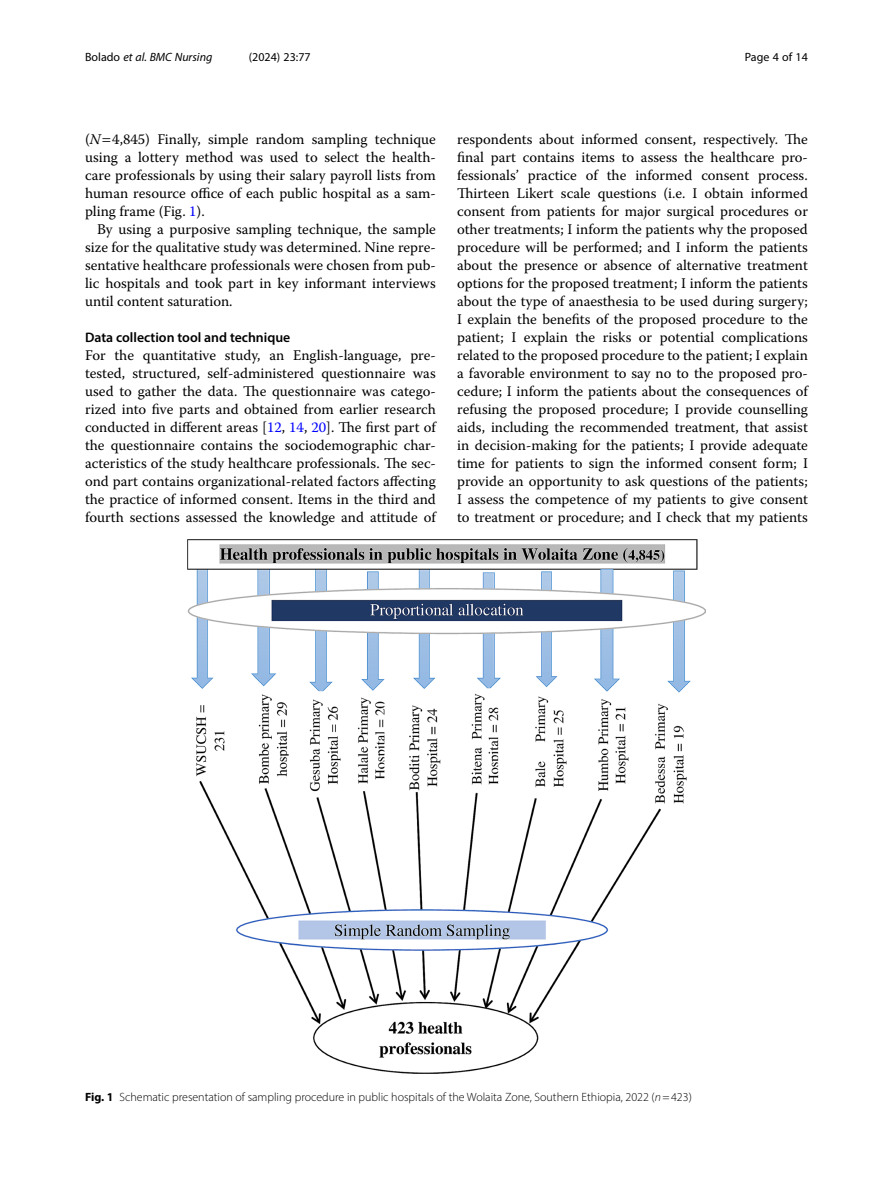
<style>
.page{position:relative;width:893px;height:1191px;background:#fff}
.page>*{position:absolute;margin:0;border:0;box-sizing:border-box;transform-origin:0 0}
.Body_Text{font:14.7px/18px "Warnock Pro";color:#000;text-align:justify}
.Body_Text_Indent{font:14.7px/18px "Warnock Pro";color:#000;text-align:justify}
.Head_2{font:600 13.8px "Myriad Pro";color:#000}
.Figure_Caption{font:300 12px "Myriad Pro";color:#000}
.t1{font:italic 12px "Myriad Pro";color:#000}
.t2{font:12px "Myriad Pro";color:#000}
.s1{font-style:normal}
.s2{font-style:italic}
.s3{color:#00f}
.s4{font-weight:700}
</style>
<div class="page">
<img style="left:187px;top:539px;width:519px;height:535px">
<p class="t1" style="left:85px;top:50px;width:129px"><span class="s1">Bolado</span> et al. BMC Nursing</p>
<p class="t2" style="left:249px;top:50px;width:63px">(2024) 23:77</p>
<p class="t2" style="left:745px;top:50px;width:65px">Page 4 of 14</p>
<p class="Body_Text" style="left:85px;top:130px;width:352px">(<span class="s2">N</span> 4,845) Finally, simple random sampling technique using a lottery method was used to select the health&shy;care professionals by using their salary payroll lists from human resource office of each public hospital as a sam&shy;pling frame (Fig. <span class="s3">1</span>).</p>
<p class="Body_Text_Indent" style="left:85px;top:220px;width:352px;text-indent:12px">By using a purposive sampling technique, the sample size for the qualitative study was determined. Nine repre&shy;sentative healthcare professionals were chosen from pub&shy;lic hospitals and took part in key informant interviews until content saturation.</p>
<p class="Head_2" style="left:85px;top:329px;width:207px">Data collection tool and technique</p>
<p class="Body_Text" style="left:85px;top:346px;width:352px">For the quantitative study, an English-language, pre&shy;tested, structured, self-administered questionnaire was used to gather the data. The questionnaire was catego&shy;rized into five parts and obtained from earlier research conducted in different areas [<span class="s3">12</span>, <span class="s3">14</span>, <span class="s3">20</span>]. The first part of the questionnaire contains the sociodemographic char&shy;acteristics of the study healthcare professionals. The sec&shy;ond part contains organizational-related factors affecting the practice of informed consent. Items in the third and fourth sections assessed the knowledge and attitude of</p>
<p class="Body_Text" style="left:457px;top:130px;width:352px">respondents about informed consent, respectively. The final part contains items to assess the healthcare pro&shy;fessionals’ practice of the informed consent process.<br>Thirteen Likert scale questions (i.e. I obtain informed consent from patients for major surgical procedures or other treatments; I inform the patients why the proposed procedure will be performed; and I inform the patients about the presence or absence of alternative treatment options for the proposed treatment; I inform the patients about the type of anaesthesia to be used during surgery; I explain the benefits of the proposed procedure to the patient; I explain the risks or potential complications related to the proposed procedure to the patient; I explain a favorable environment to say no to the proposed pro&shy;cedure; I inform the patients about the consequences of refusing the proposed procedure; I provide counselling aids, including the recommended treatment, that assist in decision-making for the patients; I provide adequate time for patients to sign the informed consent form; I provide an opportunity to ask questions of the patients; I assess the competence of my patients to give consent to treatment or procedure; and I check that my patients</p>
<p class="Figure_Caption" style="left:85px;top:1089px;width:608px"><span class="s4">Fig. 1</span> Schematic presentation of sampling procedure in public hospitals of the Wolaita Zone, Southern Ethiopia, 2022 (<span class="s2">n</span>=423)</p>
</div>
